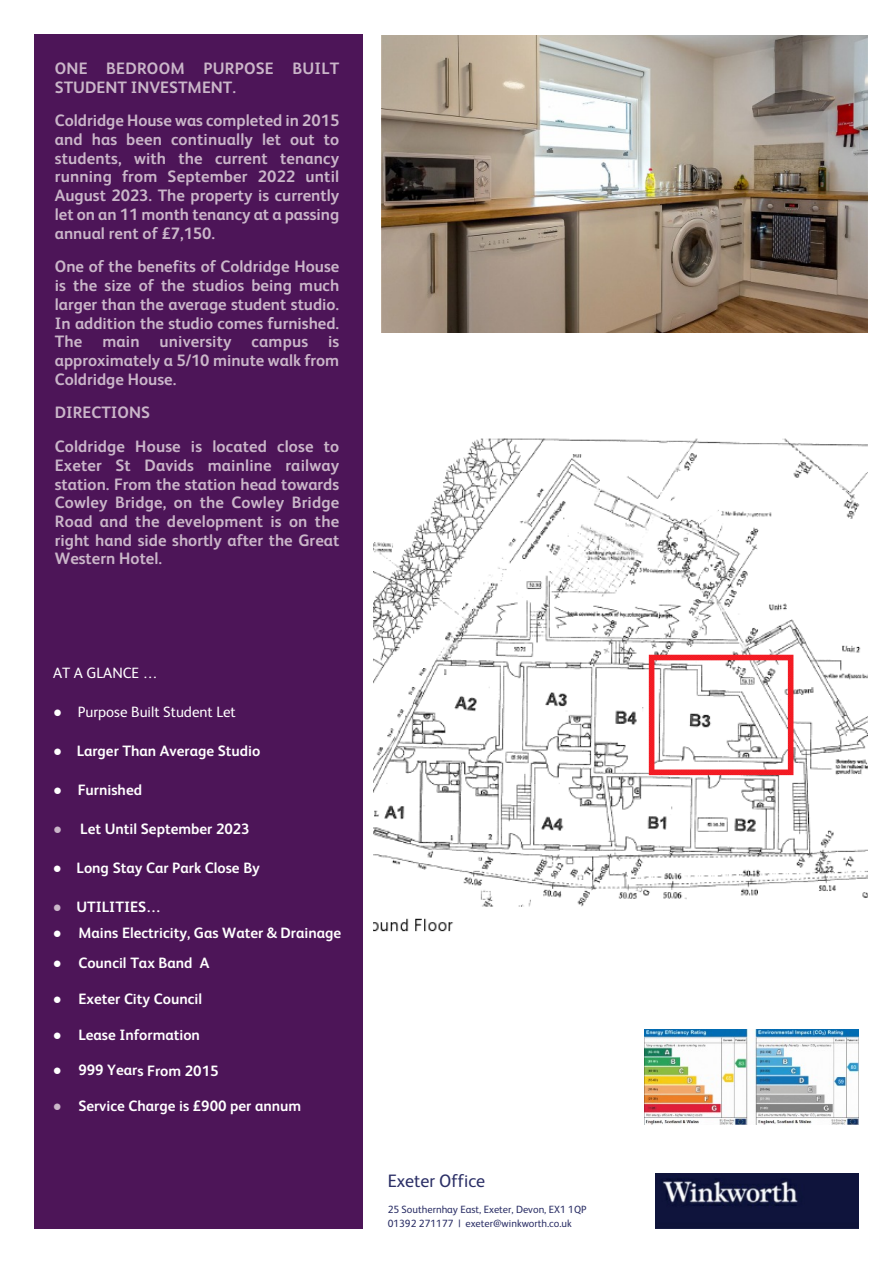
<style>
.page{position:relative;width:893px;height:1263px;background:#fff}
.page>*{position:absolute;margin:0;border:0;box-sizing:border-box;transform-origin:0 0}
.t1{font:18px "FS Albert";color:#2b2f66}
.t2{font:700 16.5px/18.8px "FS Albert";color:#cab6c9;text-align:justify}
.t3{font:700 15px "FS Albert";color:#fff}
.t4{font:15px "FS Albert";color:#fff}
.t5{font:10.5px/14.1px "FS Albert";color:#2b2f66}
.s1{font-family:"Times New Roman"}
.s2{font-family:"Times New Roman";color:#cab6c9}
.s3{font-family:"Times New Roman";font-weight:400;color:#cab6c9}
</style>
<div class="page">
<div style="left:34px;top:34px;width:329px;height:1195px;background:#4d1558"></div>
<img style="left:656px;top:1173px;width:203px;height:56px">
<img style="left:373px;top:438px;width:495px;height:494px">
<img style="left:381px;top:35px;width:487px;height:297px">
<img style="left:644px;top:1029px;width:214px;height:96px">
<p class="t2" style="left:55px;top:60px;width:286px">ONE BEDROOM PURPOSE BUILT<br>STUDENT INVESTMENT.</p>
<p class="t2" style="left:55px;top:113px;width:286px">Coldridge House was completed in 2015 and has been continually let out to students, with the current tenancy running from September 2022 until August 2023. The property is currently let on an 11 month tenancy at a passing annual rent of £7,150.</p>
<p class="t2" style="left:55px;top:259px;width:286px">One of the benefits of Coldridge House is the size of the studios being much larger than the average student studio.<br>In addition the studio comes furnished.<br>The main university campus is approximately a 5/10 minute walk from Coldridge House.</p>
<p class="t2" style="left:55px;top:397px;width:286px;line-height:33.8px">DIRECTIONS<br>Coldridge House is located close to</p>
<p class="t2" style="left:55px;top:457px;width:286px">Exeter St Davids mainline railway station. From the station head towards Cowley Bridge, on the Cowley Bridge Road and the development is on the right hand side shortly after the Great Western Hotel.</p>
<p class="t4" style="left:53px;top:667px;width:106px">AT A GLANCE …</p>
<p class="t4" style="left:53px;top:705px;width:184px"><span class="s1">●</span> Purpose Built Student Let</p>
<p class="t3" style="left:53px;top:744px;width:209px"><span class="s1">●</span> Larger Than Average Studio</p>
<p class="t3" style="left:53px;top:783px;width:91px"><span class="s1">●</span> Furnished</p>
<p class="t3" style="left:53px;top:822px;width:198px"><span class="s2">●</span> Let Until September 2023</p>
<p class="t3" style="left:53px;top:861px;width:209px"><span class="s1">●</span> Long Stay Car Park Close By</p>
<p class="t3" style="left:53px;top:900px;width:110px"><span class="s3">●</span> UTILITIES…</p>
<p class="t3" style="left:53px;top:926px;width:290px"><span class="s1">●</span> Mains Electricity, Gas Water &amp; Drainage</p>
<p class="t3" style="left:53px;top:956px;width:158px"><span class="s1">●</span> Council Tax Band A</p>
<p class="t3" style="left:53px;top:992px;width:151px"><span class="s1">●</span> Exeter City Council</p>
<p class="t3" style="left:53px;top:1028px;width:149px"><span class="s1">●</span> Lease Information</p>
<p class="t3" style="left:53px;top:1064px;width:167px"><span class="s1">●</span> 999 Years From 2015</p>
<p class="t3" style="left:53px;top:1100px;width:250px"><span class="s2">●</span> Service Charge is £900 per annum</p>
<p class="t1" style="left:388px;top:1173px;width:99px">Exeter Office</p>
<p class="t5" style="left:388px;top:1202px;width:200px">25 Southernhay East, Exeter, Devon, EX1 1QP<br>01392 271177 | exeter@winkworth.co.uk</p>
</div>
